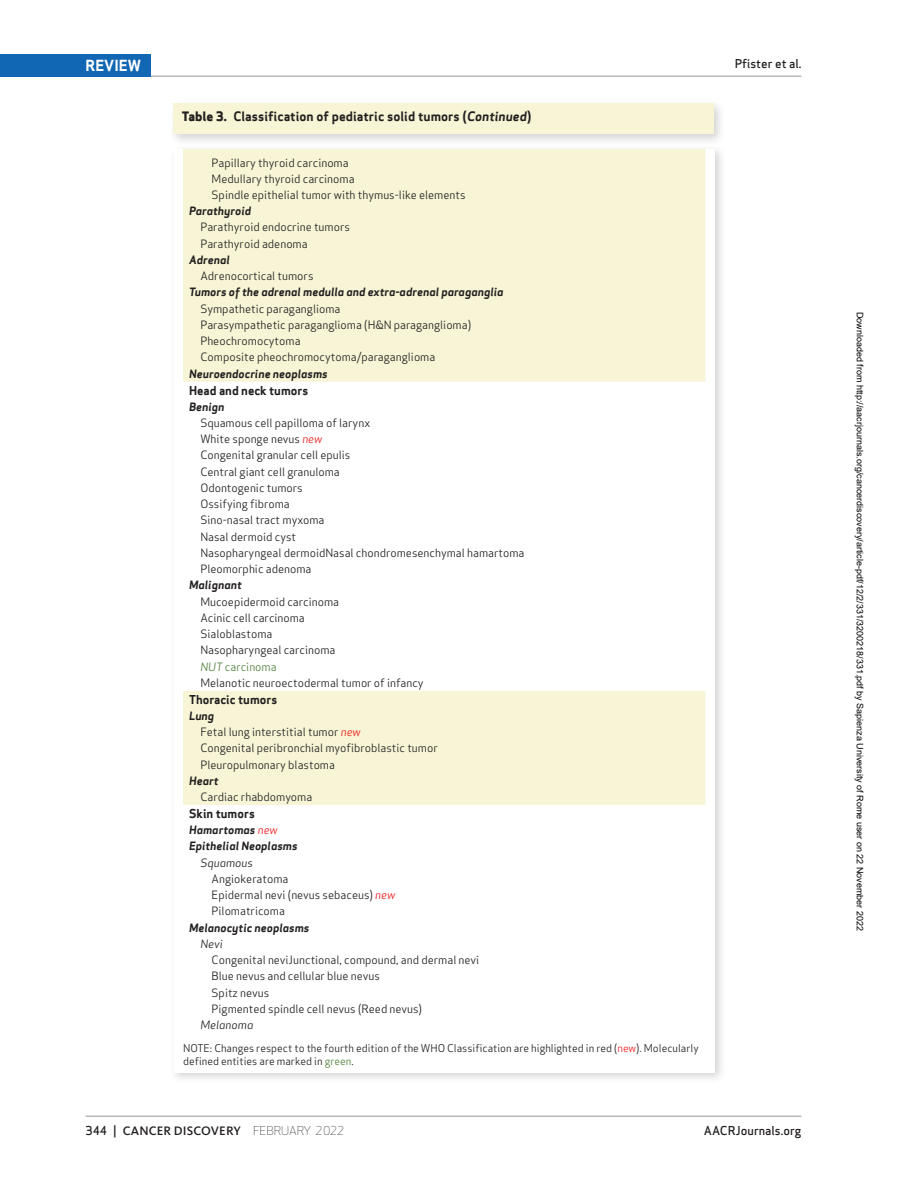
<style>
.page{position:relative;width:905px;height:1202px;background:#fff}
.page>*{position:absolute;margin:0;border:0;box-sizing:border-box;transform-origin:0 0}
.t1{font:700 15px "Apex Sans";color:#fff}
.t2{font:700 12.75px "Apex Sans";color:#231f20}
.t3{font:500 12.75px "Kievit OT";letter-spacing:.01em;color:#231f20}
.t4{font:700 12px "Apex Sans";color:#231f20}
.t5{font:500 12px "Apex Sans";color:#231f20}
.t6{font:11.25px/16.2px "Apex Sans";color:#231f20}
.t7{font:italic 700 11.25px/16.2px "Apex Sans";color:#231f20}
.t8{font:italic 11.25px "Apex Sans";color:#231f20}
.t9{font:10.5px/12.8px "Apex Sans";color:#231f20}
.t10{font:9px "Arial";color:#000}
.s1{font-weight:800}
.s2{font-style:italic}
.s3{font-style:italic;color:#ee2123}
.s4{font-style:italic;color:#51803a}
.s5{color:#51803a}
.s6{font-weight:700;font-style:italic}
.s7{font-weight:400;color:#ee2123}
.s8{color:#ee2123}
.s9{font-family:"Apex Sans";font-size:12px}
.s10{font-family:"Apex Sans";font-weight:300;font-size:12px}
</style>
<div class="page">
<hr style="left:144px;top:76px;width:657px;height:1px;background:#939598">
<hr style="left:86px;top:1115px;width:715px;height:1px;background:#939598">
<div style="left:0;top:54px;width:150px;height:22px;background:#1167b3"></div>
<div style="left:169px;top:99px;width:557px;height:47px;background:#231f20;opacity:.2"></div>
<div style="left:174px;top:104px;width:540px;height:30px;background:#f7f5d5"></div>
<div style="left:169px;top:144px;width:557px;height:940px;background:#231f20;opacity:.2"></div>
<div style="left:174px;top:149px;width:540px;height:923px;background:#fff"></div>
<svg style="left:183px;top:149px;width:522px;height:656px;fill:#f7f5d5"></svg>
<h1 class="t1" style="left:86px;top:55px;width:57px">REVIEW</h1>
<p class="t2" style="left:182px;top:108px;width:351px"><span class="s1">Table 3.</span> Classification of pediatric solid tumors (<span class="s2">Continued</span>)</p>
<p class="t6" style="left:212px;top:153px;width:255px">Papillary thyroid carcinoma<br>Medullary thyroid carcinoma<br>Spindle epithelial tumor with thymus-like elements</p>
<p class="t7" style="left:189px;top:203px;width:63px">Parathyroid</p>
<p class="t6" style="left:200px;top:218px;width:151px">Parathyroid endocrine tumors<br>Parathyroid adenoma</p>
<p class="t7" style="left:189px;top:252px;width:42px">Adrenal</p>
<p class="t6" style="left:200px;top:267px;width:115px">Adrenocortical tumors</p>
<p class="t7" style="left:189px;top:284px;width:316px">Tumors of the adrenal medulla and extra-adrenal paraganglia</p>
<p class="t6" style="left:200px;top:299px;width:272px">Sympathetic paraganglioma<br>Parasympathetic paraganglioma (H&amp;N paraganglioma)<br>Pheochromocytoma<br>Composite pheochromocytoma/paraganglioma</p>
<p class="t7" style="left:189px;top:365px;width:140px">Neuroendocrine neoplasms</p>
<p class="t4" style="left:189px;top:382px;width:121px">Head and neck tumors</p>
<p class="t7" style="left:189px;top:398px;width:37px">Benign</p>
<p class="t6" style="left:200px;top:414px;width:325px">Squamous cell papilloma of larynx<br>White sponge nevus <span class="s3">new<br></span>Congenital granular cell epulis<br>Central giant cell granuloma<br>Odontogenic tumors<br>Ossifying fibroma<br>Sino-nasal tract myxoma<br>Nasal dermoid cyst<br>Nasopharyngeal dermoidNasal chondromesenchymal hamartoma<br>Pleomorphic adenoma</p>
<p class="t7" style="left:189px;top:577px;width:54px">Malignant</p>
<p class="t6" style="left:200px;top:592px;width:225px">Mucoepidermoid carcinoma<br>Acinic cell carcinoma<br>Sialoblastoma<br>Nasopharyngeal carcinoma<br><span class="s4">NUT</span> <span class="s5">carcinoma<br></span>Melanotic neuroectodermal tumor of infancy</p>
<p class="t4" style="left:189px;top:691px;width:90px">Thoracic tumors</p>
<p class="t6" style="left:200px;top:706px;width:239px;text-indent:-11px"><span class="s6">Lung<br></span>Fetal lung interstitial tumor <span class="s3">new<br></span>Congenital peribronchial myofibroblastic tumor<br>Pleuropulmonary blastoma</p>
<p class="t7" style="left:189px;top:772px;width:31px">Heart</p>
<p class="t6" style="left:200px;top:788px;width:113px">Cardiac rhabdomyoma</p>
<p class="t4" style="left:189px;top:805px;width:67px">Skin tumors</p>
<p class="t7" style="left:189px;top:822px;width:110px">Hamartomas <span class="s7">new<br></span>Epithelial Neoplasms</p>
<p class="t8" style="left:200px;top:853px;width:54px">Squamous</p>
<p class="t6" style="left:212px;top:869px;width:185px">Angiokeratoma<br>Epidermal nevi (nevus sebaceus) <span class="s3">new<br></span>Pilomatricoma</p>
<p class="t7" style="left:189px;top:919px;width:122px">Melanocytic neoplasms</p>
<p class="t8" style="left:200px;top:934px;width:24px">Nevi</p>
<p class="t6" style="left:212px;top:950px;width:269px">Congenital neviJunctional, compound, and dermal nevi Blue nevus and cellular blue nevus<br>Spitz nevus<br>Pigmented spindle cell nevus (Reed nevus)</p>
<p class="t8" style="left:200px;top:1016px;width:55px">Melanoma</p>
<p class="t9" style="left:183px;top:1040px;width:517px">NOTE: Changes respect to the fourth edition of the WHO Classification are highlighted in red (<span class="s8">new</span>). Molecularly defined entities are marked in <span class="s5">green</span>.</p>
<p class="t5" style="left:734px;top:53px;width:68px">Pfister et al.</p>
<p class="t3" style="left:86px;top:1123px;width:261px"><span class="s9">344 |</span> CANCER DISCOVERY <span class="s10">FEBRUARY 2022</span></p>
<p class="t5" style="left:703px;top:1120px;width:99px">AACRJournals.org</p>
<p class="t10" style="left:863px;top:312px;width:620px;rotate:90deg">Downloaded from http://aacrjournals.org/cancerdiscovery/article-pdf/12/2/331/3200218/331.pdf by Sapienza University of Rome user on 22 November 2022</p>
</div>
